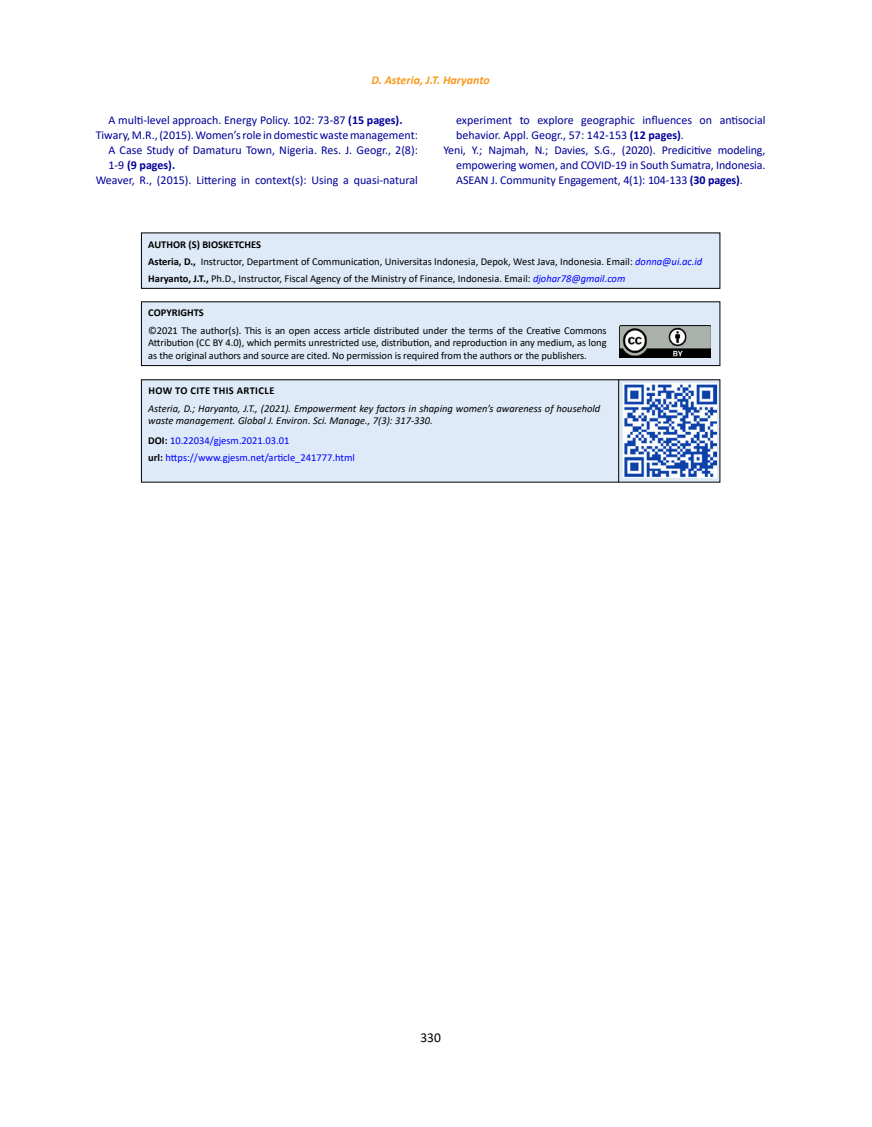
<style>
.page{position:relative;width:872px;height:1127px;background:#fff}
.page>*{position:absolute;margin:0;border:0;box-sizing:border-box;transform-origin:0 0}
.t1{font:13.5px "Calibri";color:#000}
.t2{font:12px "Calibri";color:#009}
.t3{font:italic 700 12px "Calibri";color:#f8991d}
.t4{font:700 12px "Calibri";color:#009}
.t5{font:10.5px/17px "Calibri";color:#000}
.t6{font:italic 10.5px/12.6px "Calibri";color:#000}
.t7{font:10.5px/17.1px "Calibri";color:#00f}
.t8{font:700 10.5px "Calibri";letter-spacing:.035em;color:#000}
.t9{font:700 10.5px "Calibri";color:#000}
.s1{font-weight:700}
.s2{font-weight:400}
.s3{font-style:italic;color:#00f}
.s4{font-weight:700;color:#000}
</style>
<div class="page">
<div style="left:141px;top:233px;width:579px;height:55px;background:#deeaf7"></div>
<div style="left:141px;top:232px;width:579px;height:57px;border:1px solid #000"></div>
<div style="left:141px;top:380px;width:579px;height:102px;background:#deeaf7"></div>
<hr style="left:618px;top:380px;width:1px;height:102px;background:#000">
<div style="left:141px;top:302px;width:579px;height:64px;background:#deeaf7"></div>
<div style="left:141px;top:301px;width:579px;height:65px;border:1px solid #000"></div>
<img style="left:619px;top:326px;width:91px;height:32px">
<img style="left:623px;top:384px;width:93px;height:94px">
<p class="t3" style="left:371px;top:72px;width:120px">D. Asteria, J.T. Haryanto</p>
<p class="t2" style="left:108px;top:111px;width:296px">A multi-level approach. Energy Policy. 102: 73-87 <span class="s1">(15 pages).</span></p>
<p class="t2" style="left:96px;top:126px;width:324px">Tiwary, M.R., (2015). Women’s role in domestic waste management:</p>
<p class="t2" style="left:108px;top:141px;width:311px">A Case Study of Damaturu Town, Nigeria. Res. J. Geogr., 2(8):</p>
<p class="t4" style="left:108px;top:156px;width:68px"><span class="s2">1-9</span> (9 pages).</p>
<p class="t2" style="left:96px;top:171px;width:324px">Weaver, R., (2015). Littering in context(s): Using a quasi-natural</p>
<p class="t2" style="left:456px;top:111px;width:311px">experiment to explore geographic influences on antisocial</p>
<p class="t2" style="left:456px;top:126px;width:229px">behavior. Appl. Geogr., 57: 142-153 <span class="s1">(12 pages)</span>.</p>
<p class="t2" style="left:443px;top:141px;width:324px">Yeni, Y.; Najmah, N.; Davies, S.G., (2020). Predicitive modeling,</p>
<p class="t2" style="left:456px;top:156px;width:311px">empowering women, and COVID-19 in South Sumatra, Indonesia.</p>
<p class="t2" style="left:456px;top:171px;width:288px">ASEAN J. Community Engagement, 4(1): 104-133 <span class="s1">(30 pages)</span>.</p>
<p class="t5" style="left:148px;top:235px;width:555px"><span class="s1">AUTHOR (S) BIOSKETCHES<br>Asteria, D.,</span> Instructor, Department of Communication, Universitas Indonesia, Depok, West Java, Indonesia. Email: <span class="s3">donna@ui.ac.id<br></span><span class="s1">Haryanto, J.T.,</span> Ph.D., Instructor, Fiscal Agency of the Ministry of Finance, Indonesia. Email: <span class="s3">djohar78@gmail.com</span></p>
<p class="t9" style="left:148px;top:306px;width:57px">COPYRIGHTS</p>
<p class="t5" style="left:148px;top:323px;width:460px;line-height:12.6px;text-align:justify">©2021 The author(s). This is an open access article distributed under the terms of the Creative Commons Attribution (CC BY 4.0), which permits unrestricted use, distribution, and reproduction in any medium, as long as the original authors and source are cited. No permission is required from the authors or the publishers.</p>
<p class="t8" style="left:148px;top:383px;width:127px">HOW TO CITE THIS ARTICLE</p>
<p class="t6" style="left:148px;top:401px;width:453px">Asteria, D.; Haryanto, J.T., (2021). Empowerment key factors in shaping women’s awareness of household waste management. Global J. Environ. Sci. Manage., 7(3): 317-330.</p>
<p class="t7" style="left:148px;top:432px;width:208px"><span class="s4">DOI:</span> 10.22034/gjesm.2021.03.01<br><span class="s4">url:</span> https://www.gjesm.net/article_241777.html</p>
<p class="t1" style="left:420px;top:1028px;width:22px">330</p>
</div>
